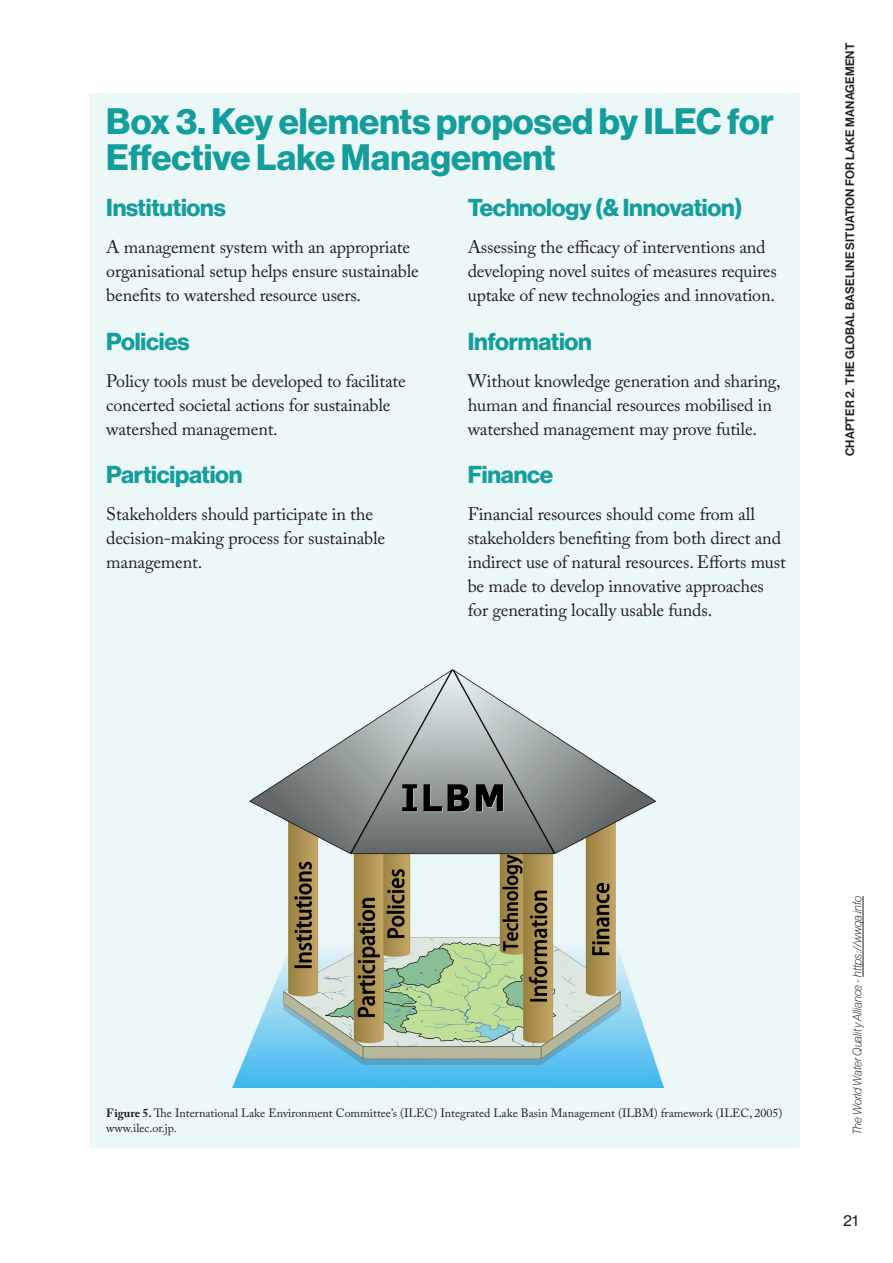
<style>
.page{position:relative;width:893px;height:1263px;background:#fff}
.page>*{position:absolute;margin:0;border:0;box-sizing:border-box;transform-origin:0 0}
.Box_3{font:36px/36px "N Haas Grotesk DS Pro 75 Bd";color:#149d9d}
.Heading_2{font:24px "N Haas Grotesk DS Pro 75 Bd";letter-spacing:-.01em;color:#149d9d}
.Body_text{font:18px/24px "Adobe Caslon Pro";letter-spacing:-.01em;color:#231f20}
.t1{font:15px "N Haas Grotesk TX Pro 55 Rg";color:#231f20}
.Footnote_Text{font:12px/15px "Adobe Caslon Pro";color:#231f20}
.t2{font:12px "N Haas Grotesk DS Pro 65 Md";letter-spacing:.015em;color:#231f20}
.t3{font:12px "N Haas Grotesk DS Pro 36 X Lt It";letter-spacing:.01em;color:#231f20}
.s1{font-weight:700}
</style>
<div class="page">
<hr style="left:863px;top:896px;width:1px;height:81px;background:#231f20">
<div style="left:89px;top:94px;width:710px;height:1054px;background:#ecf7f7"></div>
<img style="left:233px;top:670px;width:430px;height:417px">
<p class="Box_3" style="left:106px;top:104px;width:669px">Box 3. Key elements proposed by ILEC for<br>Effective Lake Management</p>
<p class="Heading_2" style="left:106px;top:194px;width:121px">Institutions</p>
<p class="Body_text" style="left:106px;top:235px;width:314px">A management system with an appropriate organisational setup helps ensure sustainable benefits to watershed resource users.</p>
<p class="Heading_2" style="left:106px;top:327px;width:85px">Policies</p>
<p class="Body_text" style="left:106px;top:368px;width:301px">Policy tools must be developed to facilitate concerted societal actions for sustainable watershed management.</p>
<p class="Heading_2" style="left:106px;top:461px;width:138px">Participation</p>
<p class="Body_text" style="left:106px;top:502px;width:280px">Stakeholders should participate in the decision-making process for sustainable management.</p>
<p class="Heading_2" style="left:468px;top:194px;width:276px">Technology (&amp; Innovation)</p>
<p class="Body_text" style="left:468px;top:235px;width:311px">Assessing the efficacy of interventions and developing novel suites of measures requires uptake of new technologies and innovation.</p>
<p class="Heading_2" style="left:468px;top:327px;width:126px">Information</p>
<p class="Body_text" style="left:468px;top:368px;width:314px">Without knowledge generation and sharing, human and financial resources mobilised in watershed management may prove futile.</p>
<p class="Heading_2" style="left:468px;top:461px;width:87px">Finance</p>
<p class="Body_text" style="left:468px;top:502px;width:320px">Financial resources should come from all stakeholders benefiting from both direct and indirect use of natural resources. Efforts must be made to develop innovative approaches for generating locally usable funds.</p>
<p class="t2" style="left:843px;top:456px;width:415px;rotate:-90deg">CHAPTER 2. THE GLOBAL BASELINE SITUATION FOR LAKE MANAGEMENT</p>
<p class="Footnote_Text" style="left:106px;top:1105px;width:678px"><span class="s1">Figure 5.</span> The International Lake Environment Committee’s (ILEC) Integrated Lake Basin Management (ILBM) framework (ILEC, 2005) www.ilec.or.jp.</p>
<p class="t3" style="left:850px;top:1135px;width:241px;rotate:-90deg">The World Water Quality Alliance - https://wwqa.info</p>
<p class="t1" style="left:843px;top:1212px;width:16px">21</p>
</div>
